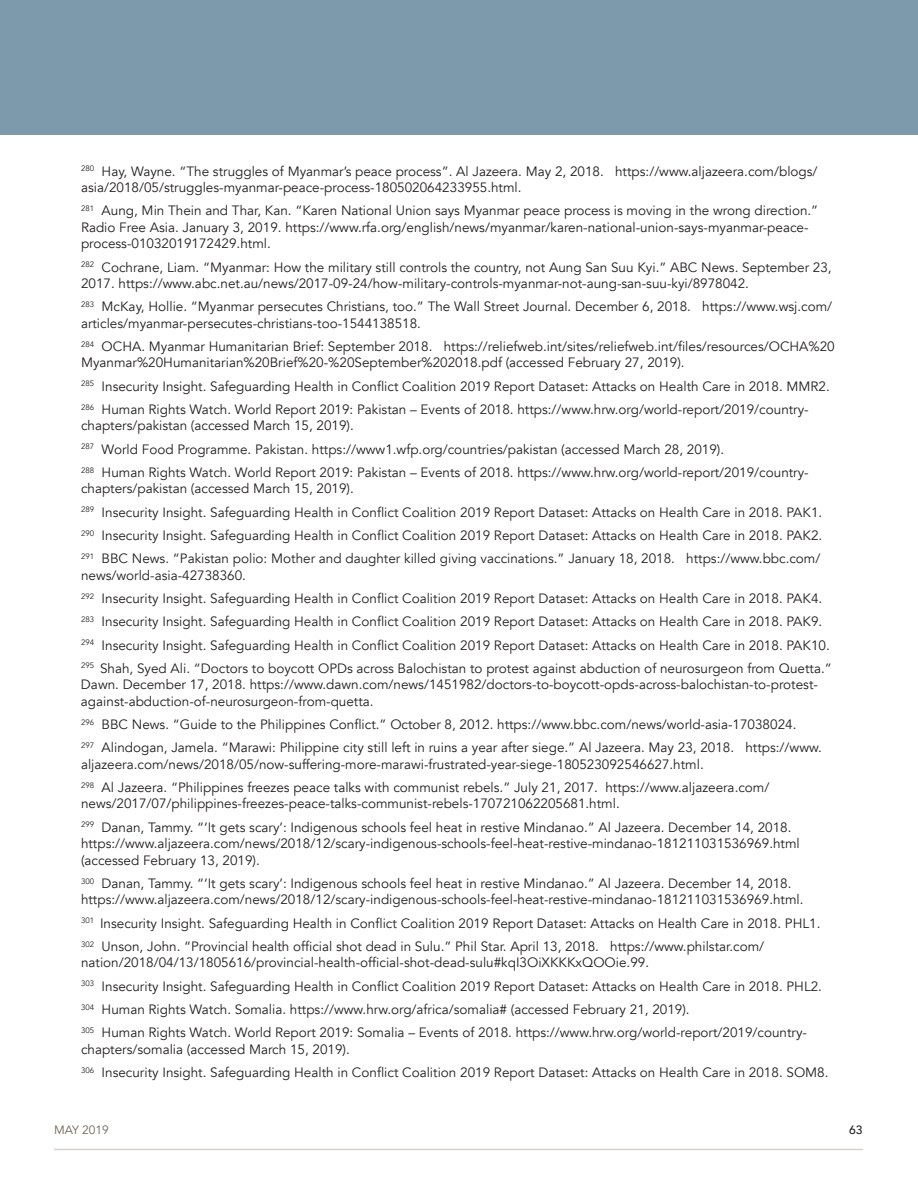
<style>
.page{position:relative;width:918px;height:1188px;background:#fff}
.page>*{position:absolute;margin:0;border:0;box-sizing:border-box;transform-origin:0 0}
.t1{font:13.5px/23.2px "Avenir";color:#231f20}
.t2{font:12px "Avenir";color:#6f645b}
.t3{font:500 12px "Avenir";color:#231f20}
</style>
<div class="page">
<div style="left:0;top:0;width:918px;height:135px;background:#7d99ac"></div>
<hr style="left:54px;top:1149px;width:809px;height:1px;background:#d7d2cf">
<p class="t1" style="left:81px;top:163px;width:738px;line-height:16.5px"><sup>280</sup> Hay, Wayne. “The struggles of Myanmar’s peace process”. Al Jazeera. May 2, 2018. https://www.aljazeera.com/blogs/ asia/2018/05/struggles-myanmar-peace-process-180502064233955.html.</p>
<p class="t1" style="left:81px;top:203px;width:739px;line-height:16.5px"><sup>281</sup> Aung, Min Thein and Thar, Kan. “Karen National Union says Myanmar peace process is moving in the wrong direction.”<br>Radio Free Asia. January 3, 2019. https://www.rfa.org/english/news/myanmar/karen-national-union-says-myanmar-peace&shy;process-01032019172429.html.</p>
<p class="t1" style="left:81px;top:259px;width:752px;line-height:16.5px"><sup>282</sup> Cochrane, Liam. “Myanmar: How the military still controls the country, not Aung San Suu Kyi.” ABC News. September 23,<br>2017. https://www.abc.net.au/news/2017-09-24/how-military-controls-myanmar-not-aung-san-suu-kyi/8978042.</p>
<p class="t1" style="left:81px;top:299px;width:753px;line-height:16.5px"><sup>283</sup> McKay, Hollie. “Myanmar persecutes Christians, too.” The Wall Street Journal. December 6, 2018. https://www.wsj.com/ articles/myanmar-persecutes-christians-too-1544138518.</p>
<p class="t1" style="left:81px;top:338px;width:755px;line-height:16.5px"><sup>284</sup> OCHA. Myanmar Humanitarian Brief: September 2018. https://reliefweb.int/sites/reliefweb.int/files/resources/OCHA%20<br>Myanmar%20Humanitarian%20Brief%20-%20September%202018.pdf (accessed February 27, 2019).</p>
<p class="t1" style="left:81px;top:375px;width:750px"><sup>285</sup> Insecurity Insight. Safeguarding Health in Conflict Coalition 2019 Report Dataset: Attacks on Health Care in 2018. MMR2.<br><sup>286</sup> Human Rights Watch. World Report 2019: Pakistan – Events of 2018. https://www.hrw.org/world-report/2019/country-</p>
<p class="t1" style="left:81px;top:414px;width:729px">chapters/pakistan (accessed March 15, 2019).<br><sup>287</sup> World Food Programme. Pakistan. https://www1.wfp.org/countries/pakistan (accessed March 28, 2019).<br><sup>288</sup> Human Rights Watch. World Report 2019: Pakistan – Events of 2018. https://www.hrw.org/world-report/2019/country-</p>
<p class="t1" style="left:81px;top:477px;width:743px">chapters/pakistan (accessed March 15, 2019).<br><sup>289</sup> Insecurity Insight. Safeguarding Health in Conflict Coalition 2019 Report Dataset: Attacks on Health Care in 2018. PAK1.<br><sup>290</sup> Insecurity Insight. Safeguarding Health in Conflict Coalition 2019 Report Dataset: Attacks on Health Care in 2018. PAK2.<br><sup>291</sup> BBC News. “Pakistan polio: Mother and daughter killed giving vaccinations.” January 18, 2018. https://www.bbc.com/</p>
<p class="t1" style="left:81px;top:564px;width:752px">news/world-asia-42738360.<br><sup>292</sup> Insecurity Insight. Safeguarding Health in Conflict Coalition 2019 Report Dataset: Attacks on Health Care in 2018. PAK4.<br><sup>283</sup> Insecurity Insight. Safeguarding Health in Conflict Coalition 2019 Report Dataset: Attacks on Health Care in 2018. PAK9.<br><sup>294</sup> Insecurity Insight. Safeguarding Health in Conflict Coalition 2019 Report Dataset: Attacks on Health Care in 2018. PAK10.<br><sup>295</sup> Shah, Syed Ali. “Doctors to boycott OPDs across Balochistan to protest against abduction of neurosurgeon from Quetta.”</p>
<p class="t1" style="left:81px;top:677px;width:738px;line-height:16.5px">Dawn. December 17, 2018. https://www.dawn.com/news/1451982/doctors-to-boycott-opds-across-balochistan-to-protest&shy;against-abduction-of-neurosurgeon-from-quetta.</p>
<p class="t1" style="left:81px;top:713px;width:742px"><sup>296</sup> BBC News. “Guide to the Philippines Conflict.” October 8, 2012. https://www.bbc.com/news/world-asia-17038024.<br><sup>297</sup> Alindogan, Jamela. “Marawi: Philippine city still left in ruins a year after siege.” Al Jazeera. May 23, 2018. https://www.</p>
<p class="t1" style="left:81px;top:753px;width:690px">aljazeera.com/news/2018/05/now-suffering-more-marawi-frustrated-year-siege-180523092546627.html.<br><sup>298</sup> Al Jazeera. “Philippines freezes peace talks with communist rebels.” July 21, 2017. https://www.aljazeera.com/</p>
<p class="t1" style="left:81px;top:792px;width:712px">news/2017/07/philippines-freezes-peace-talks-communist-rebels-170721062205681.html.<br><sup>299</sup> Danan, Tammy. “‘It gets scary’: Indigenous schools feel heat in restive Mindanao.” Al Jazeera. December 14, 2018.</p>
<p class="t1" style="left:81px;top:836px;width:720px;line-height:16.5px">https://www.aljazeera.com/news/2018/12/scary-indigenous-schools-feel-heat-restive-mindanao-181211031536969.html (accessed February 13, 2019).</p>
<p class="t1" style="left:81px;top:875px;width:724px;line-height:16.5px"><sup>300</sup> Danan, Tammy. “‘It gets scary’: Indigenous schools feel heat in restive Mindanao.” Al Jazeera. December 14, 2018. https://www.aljazeera.com/news/2018/12/scary-indigenous-schools-feel-heat-restive-mindanao-181211031536969.html.</p>
<p class="t1" style="left:81px;top:912px;width:741px"><sup>301</sup> Insecurity Insight. Safeguarding Health in Conflict Coalition 2019 Report Dataset: Attacks on Health Care in 2018. PHL1.<br><sup>302</sup> Unson, John. “Provincial health official shot dead in Sulu.” Phil Star. April 13, 2018. https://www.philstar.com/</p>
<p class="t1" style="left:81px;top:951px;width:743px">nation/2018/04/13/1805616/provincial-health-official-shot-dead-sulu#kqI3OiXKKKxQOOie.99.<br><sup>303</sup> Insecurity Insight. Safeguarding Health in Conflict Coalition 2019 Report Dataset: Attacks on Health Care in 2018. PHL2.<br><sup>304</sup> Human Rights Watch. Somalia. https://www.hrw.org/africa/somalia# (accessed February 21, 2019).<br><sup>305</sup> Human Rights Watch. World Report 2019: Somalia – Events of 2018. https://www.hrw.org/world-report/2019/country-</p>
<p class="t1" style="left:81px;top:1038px;width:749px">chapters/somalia (accessed March 15, 2019).<br><sup>306</sup> Insecurity Insight. Safeguarding Health in Conflict Coalition 2019 Report Dataset: Attacks on Health Care in 2018. SOM8.</p>
<p class="t2" style="left:54px;top:1123px;width:56px">MAY 2019</p>
<p class="t3" style="left:849px;top:1119px;width:15px">63</p>
</div>
